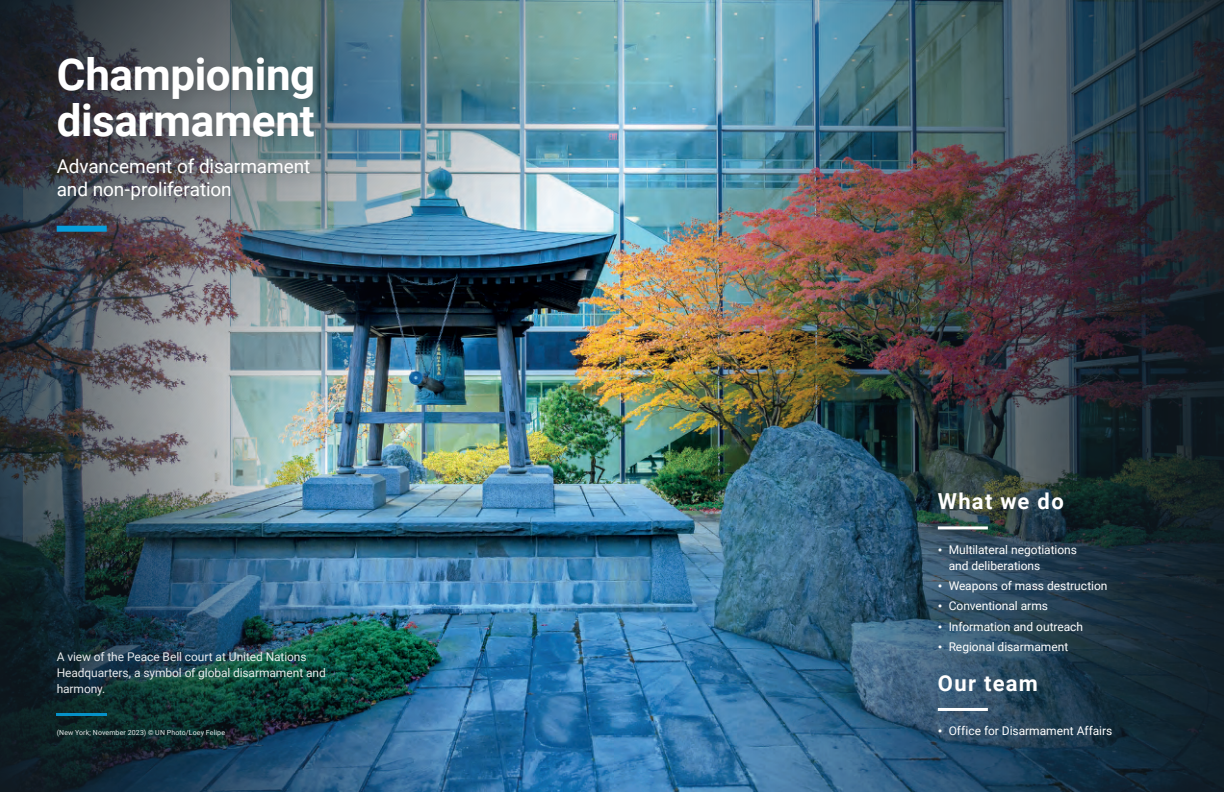
<style>
.page{position:relative;width:1224px;height:792px;background:#fff}
.page>*{position:absolute;margin:0;border:0;box-sizing:border-box;transform-origin:0 0}
.SA_section_opener_main_title{font:700 44px/46px "Roboto";letter-spacing:-.01em;color:#fff}
.SA_section_opener_divider_title{font:700 22px "Roboto";letter-spacing:.06em;color:#fff}
.SA_section_opener_sub-title{font:19px/23px "Roboto";letter-spacing:-.005em;color:#fff}
.SA_section_opener_list{font:12px/16px "Roboto";letter-spacing:-.005em;color:#fff}
.t1{font:7px "Roboto";letter-spacing:.02em;color:#fff}
.s1{font-size:14px}
</style>
<div class="page">
<img style="left:720px;top:0;width:504px;height:792px">
<img style="left:0;top:0;width:720px;height:792px">
<hr style="left:57px;top:713px;width:50px;height:3px;background:#069edb">
<hr style="left:938px;top:526px;width:50px;height:3px;background:#fff">
<hr style="left:938px;top:708px;width:50px;height:3px;background:#fff">
<div style="left:49px;top:49px;width:282px;height:200px;background:#231f20;opacity:.25"></div>
<div style="left:57px;top:226px;width:50px;height:6px;background:#069edb"></div>
<h1 class="SA_section_opener_main_title" style="left:57px;top:49px;width:260px">Championing disarmament</h1>
<h2 class="SA_section_opener_sub-title" style="left:57px;top:154px;width:255px">Advancement of disarmament and non-proliferation</h2>
<p class="SA_section_opener_list" style="left:57px;top:649px;width:271px">A view of the Peace Bell court at United Nations<br>Headquarters, a symbol of global disarmament and harmony.</p>
<p class="t1" style="left:57px;top:728px;width:170px">(New York; November 2023) © UN Photo/Loey Felipe</p>
<h2 class="SA_section_opener_divider_title" style="left:938px;top:486px;width:127px">What we do</h2>
<p class="SA_section_opener_list" style="left:949px;top:541px;width:130px;text-indent:-11px"><span class="s1">•</span> Multilateral negotiations and deliberations</p>
<p class="SA_section_opener_list" style="left:938px;top:577px;width:171px"><span class="s1">•</span> Weapons of mass destruction</p>
<p class="SA_section_opener_list" style="left:938px;top:598px;width:112px"><span class="s1">•</span> Conventional arms</p>
<p class="SA_section_opener_list" style="left:938px;top:618px;width:147px"><span class="s1">•</span> Information and outreach</p>
<p class="SA_section_opener_list" style="left:938px;top:638px;width:132px"><span class="s1">•</span> Regional disarmament</p>
<h2 class="SA_section_opener_divider_title" style="left:938px;top:668px;width:102px">Our team</h2>
<p class="SA_section_opener_list" style="left:938px;top:723px;width:176px"><span class="s1">•</span> Office for Disarmament Affairs</p>
</div>
